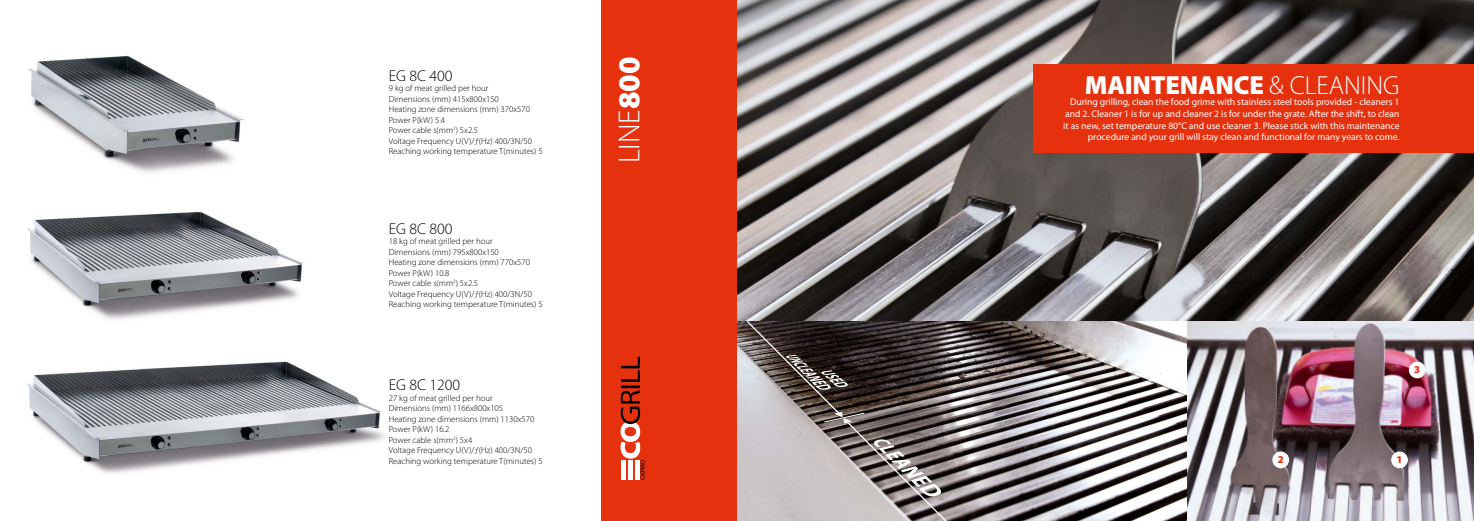
<style>
.page{position:relative;width:1474px;height:521px;background:#fff}
.page>*{position:absolute;margin:0;border:0;box-sizing:border-box;transform-origin:0 0}
.t1{font:300 30.62px "Myriad Pro";color:#fff}
.t2{font:900 26.25px "Myriad Pro";letter-spacing:-.01em;color:#fff}
.t3{font:300 15.75px "Myriad Pro";color:#000}
.t4{font:900 10.5px "Myriad Pro";color:#e6310e}
.t5{font:9.62px/11.5px "Myriad Pro";color:#fff;text-align:right}
.t6{font:300 8.75px/10.5px "Myriad Pro";color:#000}
.s1{font-weight:900}
.s2{font-weight:300}
</style>
<div class="page">
<img style="left:737px;top:0;width:736px;height:521px">
<div style="left:601px;top:0;width:136px;height:521px;background:#e6310e"></div>
<img style="left:26px;top:361px;width:359px;height:113px">
<img style="left:28px;top:55px;width:216px;height:101px">
<img style="left:27px;top:156px;width:278px;height:164px">
<div style="left:1033px;top:64px;width:440px;height:89px;background:#e6310e"></div>
<div style="left:1391px;top:451px;width:16px;height:17px;background:#fff;border-radius:50%"></div>
<div style="left:1408px;top:362px;width:17px;height:16px;background:#fff;border-radius:50%"></div>
<div style="left:1272px;top:451px;width:17px;height:17px;background:#fff;border-radius:50%"></div>
<svg style="left:620px;top:357px;width:24px;height:123px"></svg>
<svg style="left:746px;top:322px;width:213px;height:199px;background:#7d7675"></svg>
<svg style="left:823px;top:412px;width:42px;height:11px"></svg>
<svg style="left:874px;top:439px;width:67px;height:57px;background:#867f7e"></svg>
<svg style="left:786px;top:355px;width:61px;height:35px;background:#514844"></svg>
<h3 class="t3" style="left:389px;top:67px;width:65px">EG 8C 400</h3>
<p class="t6" style="left:389px;top:83px;width:155px">9 kg of meat grilled per hour<br>Dimensions (mm) 415x800x150<br>Heating zone dimensions (mm) 370x570<br>Power P(kW) 5.4<br>Power cable s(mm<sup>2</sup>) 5x2.5<br>Voltage Frequency U(V)/ƒ(Hz) 400/3N/50<br>Reaching working temperature T(minutes) 5</p>
<h3 class="t3" style="left:389px;top:220px;width:65px">EG 8C 800</h3>
<p class="t6" style="left:389px;top:236px;width:155px">18 kg of meat grilled per hour<br>Dimensions (mm) 795x800x150<br>Heating zone dimensions (mm) 770x570<br>Power P(kW) 10.8<br>Power cable s(mm<sup>2</sup>) 5x2.5<br>Voltage Frequency U(V)/ƒ(Hz) 400/3N/50<br>Reaching working temperature T(minutes) 5</p>
<h3 class="t3" style="left:389px;top:376px;width:73px">EG 8C 1200</h3>
<p class="t6" style="left:389px;top:393px;width:155px">27 kg of meat grilled per hour<br>Dimensions (mm) 1166x800x105<br>Heating zone dimensions (mm) 1130x570<br>Power P(kW) 16.2<br>Power cable s(mm<sup>2</sup>) 5x4<br>Voltage Frequency U(V)/ƒ(Hz) 400/3N/50<br>Reaching working temperature T(minutes) 5</p>
<h1 class="t1" style="left:612px;top:163px;width:108px;rotate:-90deg">LINE<span class="s1">800</span></h1>
<h2 class="t2" style="left:1084px;top:70px;width:316px">MAINTENANCE <span class="s2">&amp; CLEANING</span></h2>
<p class="t5" style="left:1063px;top:97px;width:338px">During grilling, clean the food grime with stainless steel tools provided - cleaners 1 and 2. Cleaner 1 is for up and cleaner 2 is for under the grate. After the shift, to clean it as new, set temperature 80<sup>o</sup>C and use cleaner 3. Please stick with this maintenance procedure and your grill will stay clean and functional for many years to come.</p>
<p class="t4" style="left:1277px;top:454px;width:8px">2</p>
<p class="t4" style="left:1414px;top:364px;width:8px">3</p>
<p class="t4" style="left:1396px;top:454px;width:8px">1</p>
</div>
